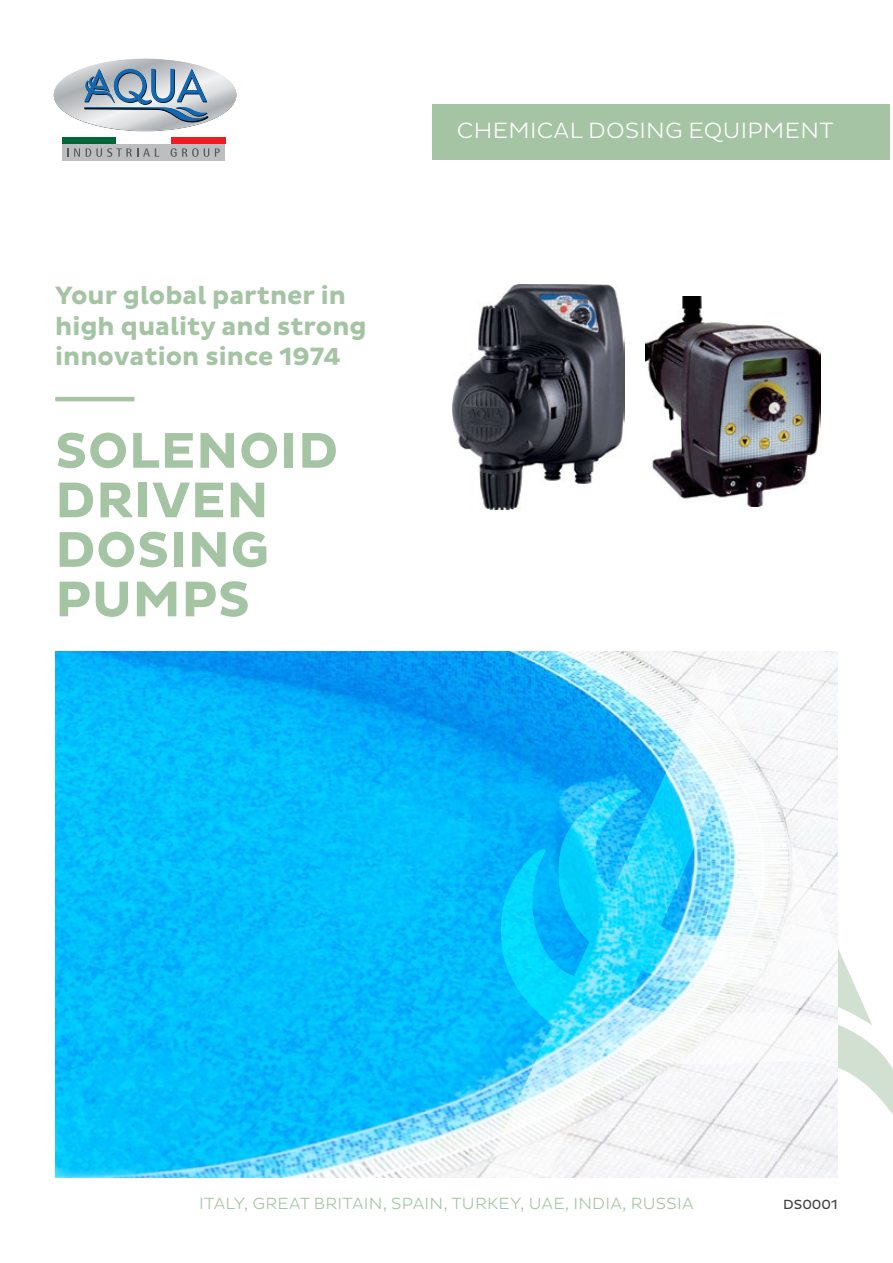
<style>
.page{position:relative;width:893px;height:1263px;background:#fff}
.page>*{position:absolute;margin:0;border:0;box-sizing:border-box;transform-origin:0 0}
.t1{font:700 51px/49.5px "Pluto Sans";letter-spacing:.015em;color:#a5c4a4}
.t2{font:700 25.5px/30.6px "Pluto Sans";color:#a5c4a4}
.t3{font:300 22.5px "Pluto Sans";letter-spacing:.015em;color:#fff}
.t4{font:300 16.5px "Pluto Sans";letter-spacing:.015em;color:#a5c4a4}
.t5{font:13.5px "Pluto Sans";color:#414042}
</style>
<div class="page">
<img style="left:55px;top:651px;width:783px;height:527px">
<div style="left:62px;top:138px;width:55px;height:6px;background:#006838"></div>
<div style="left:171px;top:138px;width:54px;height:6px;background:#ed1d24"></div>
<div style="left:62px;top:144px;width:163px;height:17px;background:#bcbec0"></div>
<svg style="left:54px;top:59px;width:182px;height:72px"></svg>
<svg style="left:74px;top:148px;width:6px;height:9px"></svg>
<svg style="left:86px;top:148px;width:73px;height:9px"></svg>
<svg style="left:171px;top:148px;width:38px;height:9px"></svg>
<svg style="left:215px;top:148px;width:5px;height:9px"></svg>
<hr style="left:55px;top:397px;width:79px;height:4px;background:#a5c4a4">
<svg style="left:483px;top:668px;width:410px;height:510px"></svg>
<div style="left:432px;top:104px;width:457px;height:55px;background:#a5c4a4"></div>
<img style="left:453px;top:285px;width:171px;height:224px">
<img style="left:645px;top:297px;width:175px;height:209px">
<p class="t2" style="left:55px;top:281px;width:313px">Your global partner in high quality and strong innovation since 1974</p>
<h1 class="t1" style="left:55px;top:427px;width:284px">SOLENOID<br>DRIVEN<br>DOSING<br>PUMPS</h1>
<p class="t3" style="left:457px;top:118px;width:378px">CHEMICAL DOSING EQUIPMENT</p>
<p class="t4" style="left:199px;top:1194px;width:496px">ITALY, GREAT BRITAIN, SPAIN, TURKEY, UAE, INDIA, RUSSIA</p>
<p class="t5" style="left:783px;top:1197px;width:56px">DS0001</p>
</div>
